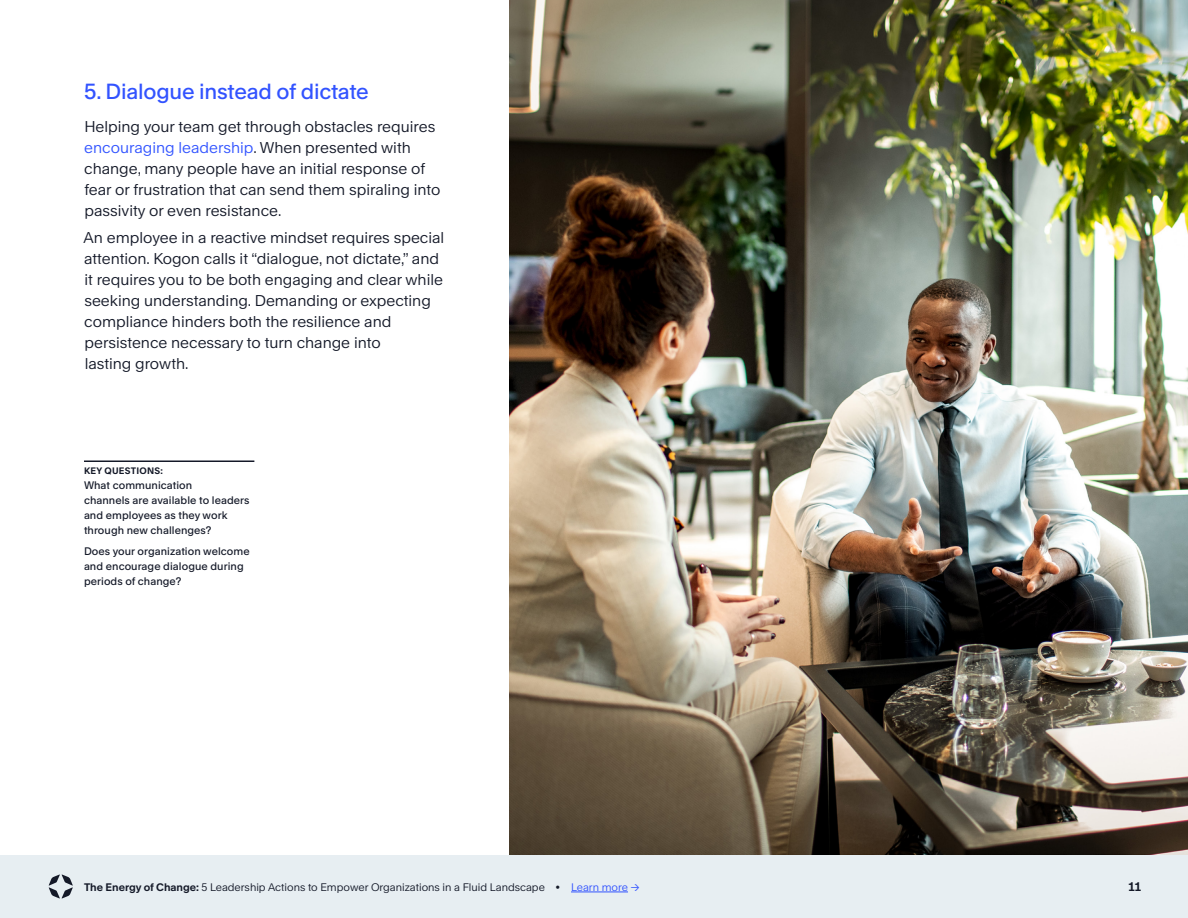
<style>
.page{position:relative;width:1188px;height:918px;background:#fff}
.page>*{position:absolute;margin:0;border:0;box-sizing:border-box;transform-origin:0 0}
.t1{font:500 21px "Rand";letter-spacing:-.01em;color:#3253ff}
.Lrg_Para{font:15px/21px "Rand";color:#141928}
.t2{font:700 12px "Rand";color:#141928}
.Sidebar_body{font:500 10.5px/15px "Rand";letter-spacing:.005em;color:#141928}
.t3{font:10.5px "Rand";color:#141928}
.Sidebar_sub{font:700 9px "Rand";letter-spacing:.03em;color:#141928}
.s1{color:#35f}
.s2{font-weight:700}
.s3{color:#3253ff}
</style>
<div class="page">
<div style="left:0;top:855px;width:1188px;height:63px;background:#e7eef2"></div>
<svg style="left:49px;top:874px;width:24px;height:24px"></svg>
<hr style="left:571px;top:892px;width:57px;height:1px;background:#3253ff">
<img style="left:510px;top:0;width:678px;height:855px">
<hr style="left:84px;top:460px;width:170px;height:2px;background:#141928">
<h3 class="t1" style="left:84px;top:75px;width:286px">5. Dialogue instead of dictate</h3>
<p class="Lrg_Para" style="left:84px;top:114px;width:358px">Helping your team get through obstacles requires <span class="s1">encouraging leadership</span>. When presented with change, many people have an initial response of fear or frustration that can send them spiraling into passivity or even resistance.</p>
<p class="Lrg_Para" style="left:84px;top:225px;width:362px">An employee in a reactive mindset requires special attention. Kogon calls it “dialogue, not dictate,” and it requires you to be both engaging and clear while seeking understanding. Demanding or expecting compliance hinders both the resilience and persistence necessary to turn change into<br>lasting growth.</p>
<p class="Sidebar_sub" style="left:84px;top:464px;width:80px">KEY QUESTIONS:</p>
<p class="Sidebar_body" style="left:84px;top:477px;width:167px">What communication<br>channels are available to leaders and employees as they work through new challenges?</p>
<p class="Sidebar_body" style="left:84px;top:543px;width:167px">Does your organization welcome and encourage dialogue during periods of change?</p>
<p class="t3" style="left:84px;top:879px;width:557px"><span class="s2">The Energy of Change:</span> 5 Leadership Actions to Empower Organizations in a Fluid Landscape • <span class="s3">Learn more →</span></p>
<p class="t2" style="left:1129px;top:877px;width:14px">11</p>
</div>
